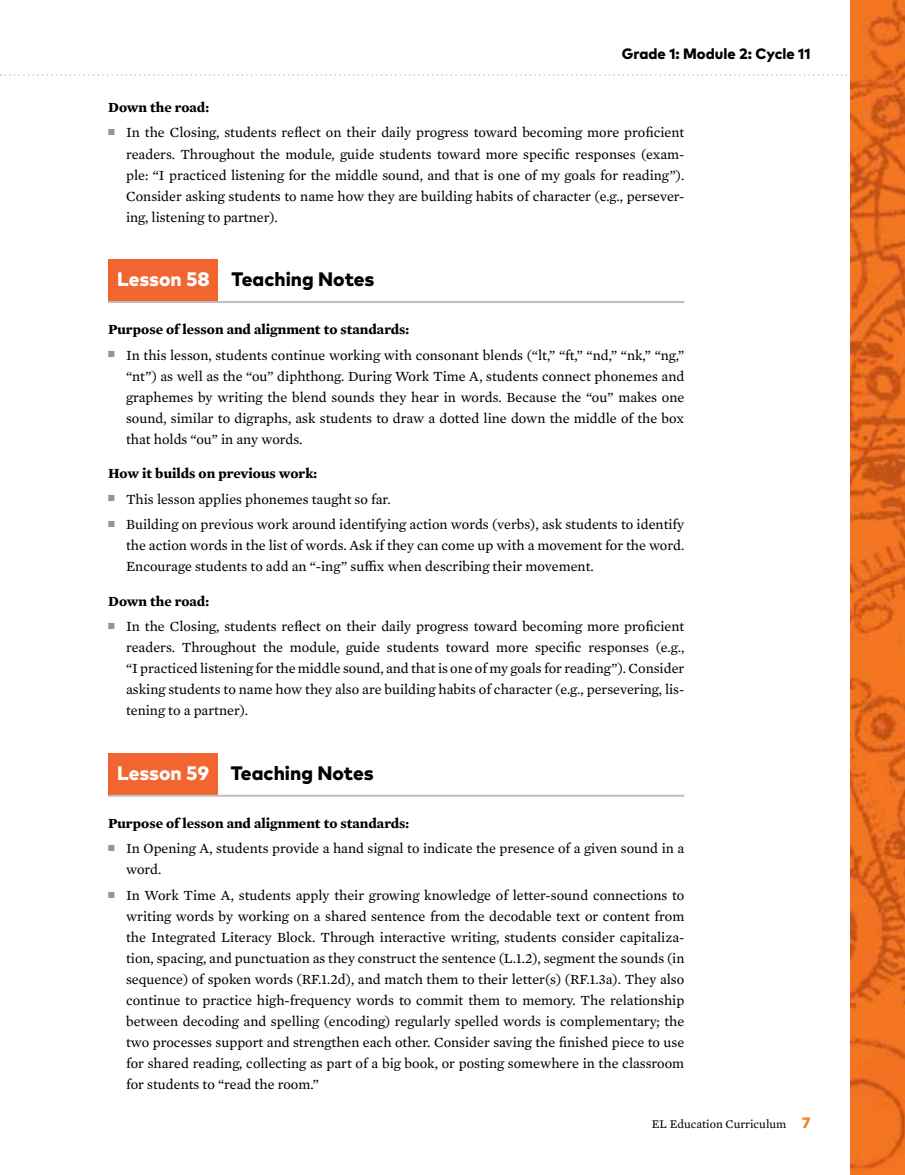
<style>
.page{position:relative;width:905px;height:1175px;background:#fff}
.page>*{position:absolute;margin:0;border:0;box-sizing:border-box;transform-origin:0 0}
.t1{font:800 19.5px "Mark Pro";color:#000}
.t2{font:800 15px "Mark Pro";color:#000}
.t3{font:14.25px/21px "Mercury Text G2";color:#000;text-align:justify}
.t4{font:700 14.25px "Mercury Text G2";color:#000}
.t5{font:12px "Mercury Text G2";color:#000}
.s1{color:#fff}
.s2{font-family:"Mark Pro";font-weight:800;font-size:15px;color:#f58220}
</style>
<div class="page">
<svg style="left:1px;top:74px;width:846px;height:2px"></svg>
<img style="left:850px;top:0;width:54px;height:1174px">
<div style="left:108px;top:259px;width:110px;height:42px;background:#f26531"></div>
<hr style="left:108px;top:301px;width:576px;height:2px;background:#bcbec0">
<div style="left:108px;top:753px;width:110px;height:42px;background:#f26531"></div>
<hr style="left:108px;top:794px;width:576px;height:2px;background:#bcbec0">
<p class="t2" style="left:622px;top:42px;width:190px">Grade 1: Module 2: Cycle 11</p>
<p class="t4" style="left:108px;top:96px;width:102px">Down the road:</p>
<p class="t3" style="left:126px;top:121px;width:560px;text-indent:-18px"><sup>■</sup> In the Closing, students reflect on their daily progress toward becoming more proficient readers. Throughout the module, guide students toward more specific responses (exam&shy;ple: “I practiced listening for the middle sound, and that is one of my goals for reading”).<br>Consider asking students to name how they are building habits of character (e.g., persever&shy;ing, listening to partner).</p>
<h1 class="t1" style="left:117px;top:264px;width:259px"><span class="s1">Lesson 58</span> Teaching Notes</h1>
<p class="t4" style="left:108px;top:318px;width:303px">Purpose of lesson and alignment to standards:</p>
<p class="t3" style="left:126px;top:343px;width:560px;text-indent:-18px"><sup>■</sup> In this lesson, students continue working with consonant blends (“lt,” “ft,” “nd,” “nk,” “ng,” “nt”) as well as the “ou” diphthong. During Work Time A, students connect phonemes and graphemes by writing the blend sounds they hear in words. Because the “ou” makes one sound, similar to digraphs, ask students to draw a dotted line down the middle of the box that holds “ou” in any words.</p>
<p class="t4" style="left:108px;top:462px;width:211px">How it builds on previous work:</p>
<p class="t3" style="left:108px;top:487px;width:284px"><sup>■</sup> This lesson applies phonemes taught so far.</p>
<p class="t3" style="left:126px;top:513px;width:560px;text-indent:-18px"><sup>■</sup> Building on previous work around identifying action words (verbs), ask students to identify the action words in the list of words. Ask if they can come up with a movement for the word.<br>Encourage students to add an “-ing” suffix when describing their movement.</p>
<p class="t4" style="left:108px;top:590px;width:102px">Down the road:</p>
<p class="t3" style="left:126px;top:615px;width:560px;text-indent:-18px"><sup>■</sup> In the Closing, students reflect on their daily progress toward becoming more proficient readers. Throughout the module, guide students toward more specific responses (e.g., “I practiced listening for the middle sound, and that is one of my goals for reading”). Consider asking students to name how they also are building habits of character (e.g., persevering, lis&shy;tening to a partner).</p>
<h1 class="t1" style="left:117px;top:758px;width:258px"><span class="s1">Lesson 59</span> Teaching Notes</h1>
<p class="t4" style="left:108px;top:812px;width:303px">Purpose of lesson and alignment to standards:</p>
<p class="t3" style="left:126px;top:837px;width:559px;text-indent:-18px"><sup>■</sup> In Opening A, students provide a hand signal to indicate the presence of a given sound in a word.</p>
<p class="t3" style="left:126px;top:883px;width:560px;text-indent:-18px"><sup>■</sup> In Work Time A, students apply their growing knowledge of letter-sound connections to writing words by working on a shared sentence from the decodable text or content from the Integrated Literacy Block. Through interactive writing, students consider capitaliza&shy;tion, spacing, and punctuation as they construct the sentence (L.1.2), segment the sounds (in sequence) of spoken words (RF.1.2d), and match them to their letter(s) (RF.1.3a). They also continue to practice high-frequency words to commit them to memory. The relationship between decoding and spelling (encoding) regularly spelled words is complementary; the two processes support and strengthen each other. Consider saving the finished piece to use for shared reading, collecting as part of a big book, or posting somewhere in the classroom for students to “read the room.”</p>
<p class="t5" style="left:651px;top:1115px;width:160px">EL Education Curriculum <span class="s2">7</span></p>
</div>
